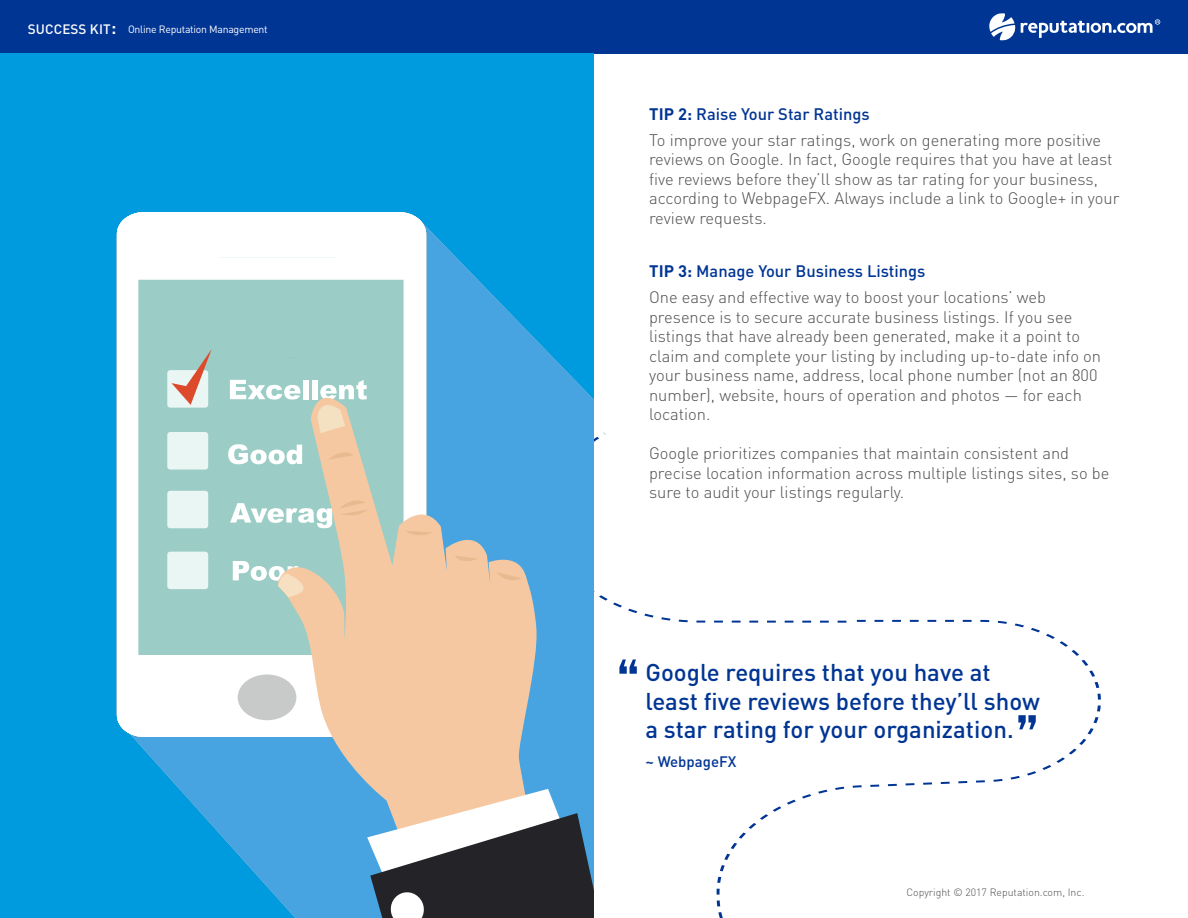
<style>
.page{position:relative;width:1188px;height:918px;background:#fff}
.page>*{position:absolute;margin:0;border:0;box-sizing:border-box;transform-origin:0 0}
.t1{font:69px "Bebas Neue";color:#003594}
.Pull_quote{font:500 24px/28.5px "DIN Pro";color:#003594}
.Body{font:300 16.5px/19.5px "DIN Pro";color:#4d4d4f}
.purple_subheader{font:500 16.5px "DIN Pro";color:#003594}
.pull_quote_author{font:500 15px "DIN Pro";color:#003594}
.t2{font:10.5px "DIN Pro";letter-spacing:-.025em;color:#fff}
.Body_copy{font:300 10.5px "DIN Pro";color:#4d4d4f}
.s1{font-weight:500;font-size:13.5px}
.s2{font-weight:500;font-size:19.5px}
.s3{font-weight:700}
</style>
<div class="page">
<div style="left:0;top:0;width:1188px;height:54px;background:#003594"></div>
<svg style="left:989px;top:13px;width:171px;height:28px"></svg>
<svg style="left:717px;top:620px;width:384px;height:298px"></svg>
<svg style="left:594px;top:433px;width:252px;height:190px"></svg>
<div style="left:0;top:54px;width:594px;height:864px;background:#009bde"></div>
<svg style="left:133px;top:226px;width:461px;height:692px;fill:#48a4e0"></svg>
<svg style="left:117px;top:212px;width:309px;height:525px;background:#c7e2df"></svg>
<div style="left:238px;top:674px;width:58px;height:46px;background:#c8c9c9;border-radius:50%"></div>
<svg style="left:230px;top:380px;width:44px;height:20px"></svg>
<svg style="left:228px;top:444px;width:46px;height:20px"></svg>
<div style="left:167px;top:370px;width:41px;height:38px;background:#eaf6f4;border-radius:3px"></div>
<div style="left:167px;top:432px;width:41px;height:38px;background:#eaf6f4;border-radius:3px"></div>
<div style="left:167px;top:491px;width:41px;height:37px;background:#eaf6f4;border-radius:3px"></div>
<div style="left:167px;top:552px;width:41px;height:37px;background:#eaf6f4;border-radius:3px"></div>
<svg style="left:171px;top:349px;width:41px;height:56px"></svg>
<svg style="left:274px;top:380px;width:265px;height:507px;background:#b3c0c0"></svg>
<svg style="left:317px;top:380px;width:50px;height:53px;background:#cfd8c8"></svg>
<svg style="left:405px;top:531px;width:28px;height:9px"></svg>
<svg style="left:455px;top:556px;width:24px;height:9px"></svg>
<svg style="left:497px;top:572px;width:25px;height:13px"></svg>
<svg style="left:230px;top:496px;width:138px;height:32px;background:#c8d6c8"></svg>
<svg style="left:328px;top:447px;width:26px;height:13px"></svg>
<svg style="left:233px;top:561px;width:73px;height:36px;background:#c7d8cb"></svg>
<svg style="left:367px;top:789px;width:227px;height:129px;background:#747a7f"></svg>
<p class="t2" style="left:28px;top:22px;width:241px"><span class="s1">SUCCESS KIT</span><span class="s2">:</span> Online Reputation Management</p>
<p class="purple_subheader" style="left:649px;top:103px;width:222px"><span class="s3">TIP 2:</span> Raise Your Star Ratings</p>
<p class="Body" style="left:649px;top:130px;width:472px">To improve your star ratings, work on generating more positive reviews on Google. In fact, Google requires that you have at least five reviews before they’ll show as tar rating for your business, according to WebpageFX. Always include a link to Google+ in your review requests.</p>
<p class="purple_subheader" style="left:649px;top:260px;width:278px"><span class="s3">TIP 3:</span> Manage Your Business Listings</p>
<p class="Body" style="left:649px;top:287px;width:454px">One easy and effective way to boost your locations’ web presence is to secure accurate business listings. If you see listings that have already been generated, make it a point to claim and complete your listing by including up-to-date info on your business name, address, local phone number (not an 800 number), website, hours of operation and photos — for each location.</p>
<p class="Body" style="left:649px;top:443px;width:462px">Google prioritizes companies that maintain consistent and precise location information across multiple listings sites, so be sure to audit your listings regularly.</p>
<p class="t1" style="left:617px;top:646px;width:24px">“</p>
<p class="Pull_quote" style="left:645px;top:658px;width:396px">Google requires that you have at least five reviews before they’ll show a star rating for your organization.</p>
<p class="pull_quote_author" style="left:645px;top:751px;width:93px">~ WebpageFX</p>
<p class="t1" style="left:1039px;top:743px;width:24px;rotate:-180deg">“</p>
<p class="Body_copy" style="left:906px;top:885px;width:180px">Copyright © 2017 Reputation.com, Inc.</p>
</div>
